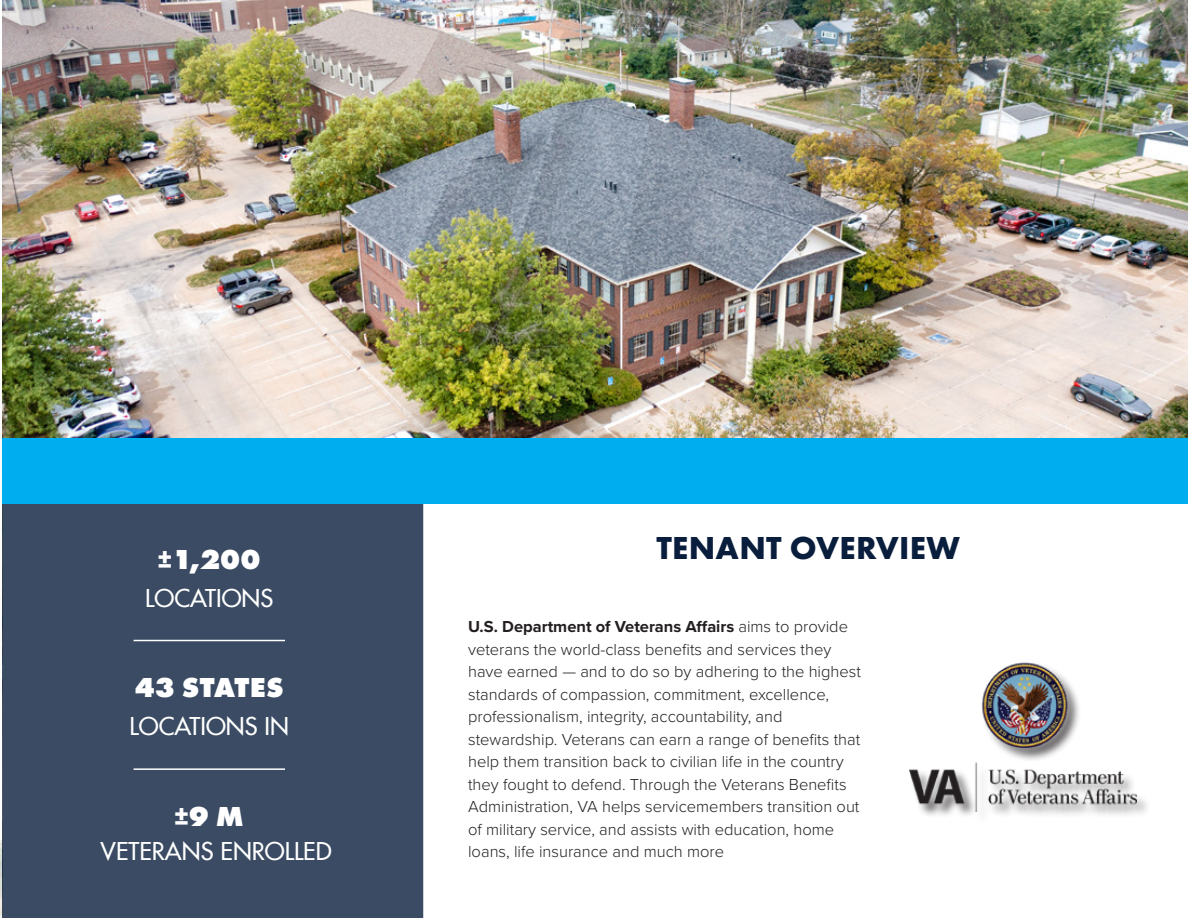
<style>
.page{position:relative;width:1188px;height:918px;background:#fff}
.page>*{position:absolute;margin:0;border:0;box-sizing:border-box;transform-origin:0 0}
.t1{font:700 33px "Futura PT";letter-spacing:.01em;color:#091e3d}
.t2{font:800 28.5px "Futura PT";color:#fff}
.t3{font:500 24px "Futura";color:#fff}
.Body{font:300 16.5px/22.5px "Proxima Nova";color:#231f20}
.s1{font-weight:700}
</style>
<div class="page">
<img style="left:2px;top:0;width:1186px;height:438px">
<div style="left:0;top:504px;width:424px;height:414px;background:#3a4b63"></div>
<hr style="left:134px;top:768px;width:151px;height:2px;background:#fff">
<hr style="left:134px;top:640px;width:151px;height:1px;background:#fff">
<div style="left:2px;top:438px;width:1186px;height:66px;background:#00aeef"></div>
<img style="left:910px;top:662px;width:227px;height:150px">
<p class="t2" style="left:158px;top:541px;width:104px">±1,200</p>
<p class="t3" style="left:145px;top:583px;width:130px">LOCATIONS</p>
<p class="t2" style="left:135px;top:669px;width:150px">43 STATES</p>
<p class="t3" style="left:130px;top:711px;width:161px">LOCATIONS IN</p>
<p class="t2" style="left:175px;top:798px;width:71px">±9 M</p>
<p class="t3" style="left:101px;top:836px;width:233px">VETERANS ENROLLED</p>
<p class="t1" style="left:656px;top:527px;width:305px">TENANT OVERVIEW</p>
<p class="Body" style="left:468px;top:615px;width:394px"><span class="s1">U.S. Department of Veterans Affairs</span> aims to provide veterans the world-class benefits and services they have earned — and to do so by adhering to the highest standards of compassion, commitment, excellence, professionalism, integrity, accountability, and stewardship. Veterans can earn a range of benefits that help them transition back to civilian life in the country they fought to defend. Through the Veterans Benefits Administration, VA helps servicemembers transition out of military service, and assists with education, home loans, life insurance and much more</p>
</div>
